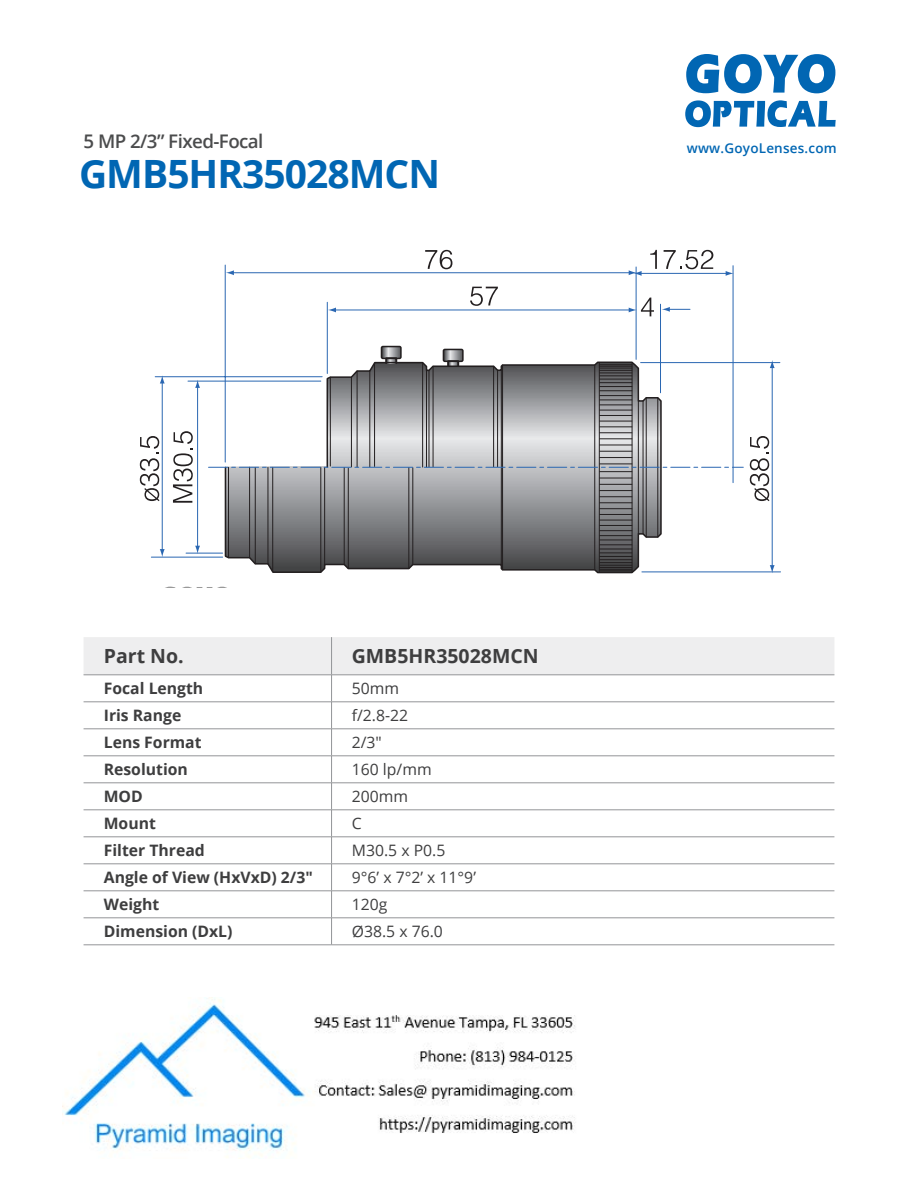
<style>
.page{position:relative;width:918px;height:1188px;background:#fff}
.page>*{position:absolute;margin:0;border:0;box-sizing:border-box;transform-origin:0 0}
.t1{font:700 39px "Open Sans";letter-spacing:-.025em;color:#0166b3}
.t2{font:700 19.5px "Open Sans";color:#3e3e3f}
.t3{font:600 18.75px "Open Sans";letter-spacing:-.03em;color:#4b4c4d}
.t4{font:700 15.75px "Open Sans";color:#3e3e3f}
.t5{font:15.75px "Open Sans";color:#3e3e3f}
.t6{font:600 13.5px "Open Sans";letter-spacing:.015em;color:#0166b3}
</style>
<div class="page">
<svg style="left:686px;top:54px;width:149px;height:39px"></svg>
<svg style="left:685px;top:100px;width:151px;height:27px"></svg>
<svg style="left:84px;top:637px;width:750px;height:308px"></svg>
<hr style="left:84px;top:945px;width:248px;height:1px;background:#939598">
<hr style="left:332px;top:945px;width:502px;height:1px;background:#939598">
<div style="left:443px;top:349px;width:21px;height:13px;border:2px solid #231f20"></div>
<div style="left:381px;top:346px;width:21px;height:13px;border:2px solid #231f20"></div>
<svg style="left:381px;top:347px;width:82px;height:14px"></svg>
<div style="left:385px;top:357px;width:12px;height:7px;border:2px solid #231f20"></div>
<hr style="left:225px;top:265px;width:1px;height:197px;background:#2a67b2">
<hr style="left:327px;top:302px;width:1px;height:72px;background:#2a67b2">
<hr style="left:155px;top:376px;width:167px;height:1px;background:#2a67b2">
<hr style="left:151px;top:557px;width:72px;height:1px;background:#2a67b2">
<hr style="left:642px;top:571px;width:139px;height:1px;background:#2a67b2">
<hr style="left:641px;top:362px;width:139px;height:1px;background:#2a67b2">
<hr style="left:772px;top:366px;width:1px;height:201px;background:#2a67b2">
<svg style="left:770px;top:565px;width:5px;height:8px"></svg>
<svg style="left:770px;top:360px;width:5px;height:8px"></svg>
<hr style="left:733px;top:266px;width:1px;height:217px;background:#2a67b2">
<hr style="left:660px;top:304px;width:1px;height:89px;background:#2a67b2">
<hr style="left:636px;top:267px;width:1px;height:92px;background:#2a67b2">
<hr style="left:640px;top:273px;width:87px;height:1px;background:#2a67b2">
<svg style="left:726px;top:271px;width:8px;height:5px"></svg>
<hr style="left:232px;top:272px;width:398px;height:1px;background:#2a67b2">
<svg style="left:629px;top:270px;width:13px;height:6px"></svg>
<svg style="left:226px;top:270px;width:8px;height:5px"></svg>
<svg style="left:662px;top:307px;width:28px;height:5px"></svg>
<hr style="left:334px;top:309px;width:296px;height:1px;background:#2a67b2">
<svg style="left:328px;top:308px;width:8px;height:4px"></svg>
<svg style="left:224px;top:361px;width:439px;height:213px"></svg>
<hr style="left:657px;top:398px;width:1px;height:139px;background:#231f20">
<hr style="left:646px;top:468px;width:1px;height:69px;background:#231f20">
<hr style="left:643px;top:467px;width:1px;height:67px;background:#231f20">
<hr style="left:638px;top:401px;width:1px;height:133px;background:#231f20">
<hr style="left:594px;top:468px;width:1px;height:101px;background:#231f20">
<hr style="left:502px;top:467px;width:1px;height:103px;background:#231f20">
<hr style="left:501px;top:467px;width:1px;height:98px;background:#231f20">
<hr style="left:412px;top:468px;width:1px;height:97px;background:#231f20">
<hr style="left:408px;top:468px;width:1px;height:101px;background:#231f20">
<hr style="left:348px;top:468px;width:1px;height:101px;background:#231f20">
<hr style="left:344px;top:468px;width:1px;height:96px;background:#231f20">
<hr style="left:324px;top:468px;width:1px;height:96px;background:#231f20">
<hr style="left:272px;top:467px;width:1px;height:104px;background:#231f20">
<hr style="left:267px;top:467px;width:1px;height:97px;background:#231f20">
<hr style="left:255px;top:467px;width:1px;height:97px;background:#231f20">
<hr style="left:249px;top:467px;width:1px;height:91px;background:#231f20">
<hr style="left:228px;top:467px;width:1px;height:91px;background:#231f20">
<hr style="left:422px;top:363px;width:1px;height:104px;background:#231f20">
<hr style="left:320px;top:467px;width:1px;height:105px;background:#231f20">
<hr style="left:632px;top:363px;width:1px;height:209px;background:#231f20">
<hr style="left:599px;top:363px;width:1px;height:209px;background:#231f20">
<hr style="left:599px;top:570px;width:33px;height:1px;background:#231f20">
<hr style="left:599px;top:569px;width:33px;height:1px;background:#231f20">
<hr style="left:599px;top:567px;width:33px;height:1px;background:#231f20">
<hr style="left:599px;top:565px;width:33px;height:1px;background:#231f20">
<hr style="left:599px;top:562px;width:33px;height:1px;background:#231f20">
<hr style="left:599px;top:559px;width:33px;height:1px;background:#231f20">
<hr style="left:599px;top:556px;width:33px;height:1px;background:#231f20">
<hr style="left:599px;top:552px;width:33px;height:1px;background:#231f20">
<hr style="left:599px;top:549px;width:33px;height:1px;background:#231f20">
<hr style="left:599px;top:544px;width:33px;height:1px;background:#231f20">
<hr style="left:599px;top:539px;width:33px;height:1px;background:#231f20">
<hr style="left:599px;top:535px;width:33px;height:1px;background:#231f20">
<hr style="left:599px;top:530px;width:33px;height:1px;background:#231f20">
<hr style="left:599px;top:525px;width:33px;height:1px;background:#231f20">
<hr style="left:599px;top:520px;width:33px;height:1px;background:#231f20">
<hr style="left:599px;top:514px;width:33px;height:1px;background:#231f20">
<hr style="left:599px;top:508px;width:33px;height:1px;background:#231f20">
<hr style="left:599px;top:502px;width:33px;height:1px;background:#231f20">
<hr style="left:599px;top:496px;width:33px;height:1px;background:#231f20">
<hr style="left:599px;top:490px;width:33px;height:1px;background:#231f20">
<hr style="left:599px;top:484px;width:33px;height:1px;background:#231f20">
<hr style="left:599px;top:478px;width:33px;height:1px;background:#231f20">
<hr style="left:599px;top:471px;width:33px;height:1px;background:#231f20">
<hr style="left:599px;top:364px;width:33px;height:1px;background:#231f20">
<hr style="left:599px;top:366px;width:33px;height:1px;background:#231f20">
<hr style="left:599px;top:368px;width:33px;height:1px;background:#231f20">
<hr style="left:599px;top:370px;width:33px;height:1px;background:#231f20">
<hr style="left:599px;top:372px;width:33px;height:1px;background:#231f20">
<hr style="left:599px;top:375px;width:33px;height:1px;background:#231f20">
<hr style="left:599px;top:379px;width:33px;height:1px;background:#231f20">
<hr style="left:599px;top:382px;width:33px;height:1px;background:#231f20">
<hr style="left:599px;top:386px;width:33px;height:1px;background:#231f20">
<hr style="left:599px;top:390px;width:33px;height:1px;background:#231f20">
<hr style="left:599px;top:395px;width:33px;height:1px;background:#231f20">
<hr style="left:599px;top:399px;width:33px;height:1px;background:#231f20">
<hr style="left:599px;top:404px;width:33px;height:1px;background:#231f20">
<hr style="left:599px;top:410px;width:33px;height:1px;background:#231f20">
<hr style="left:599px;top:415px;width:33px;height:1px;background:#231f20">
<hr style="left:599px;top:421px;width:33px;height:1px;background:#231f20">
<hr style="left:599px;top:426px;width:33px;height:1px;background:#231f20">
<hr style="left:599px;top:432px;width:33px;height:1px;background:#231f20">
<hr style="left:599px;top:438px;width:33px;height:1px;background:#231f20">
<hr style="left:599px;top:445px;width:33px;height:1px;background:#231f20">
<hr style="left:599px;top:451px;width:33px;height:1px;background:#231f20">
<hr style="left:599px;top:457px;width:33px;height:1px;background:#231f20">
<hr style="left:599px;top:463px;width:33px;height:1px;background:#231f20">
<hr style="left:162px;top:382px;width:1px;height:169px;background:#2a67b2">
<svg style="left:160px;top:549px;width:5px;height:8px"></svg>
<svg style="left:160px;top:375px;width:5px;height:9px"></svg>
<svg style="left:140px;top:436px;width:19px;height:65px"></svg>
<svg style="left:750px;top:436px;width:19px;height:65px"></svg>
<svg style="left:425px;top:250px;width:27px;height:19px"></svg>
<svg style="left:470px;top:287px;width:28px;height:19px"></svg>
<svg style="left:650px;top:250px;width:7px;height:19px"></svg>
<svg style="left:664px;top:250px;width:49px;height:19px"></svg>
<svg style="left:629px;top:298px;width:25px;height:18px"></svg>
<svg style="left:209px;top:467px;width:534px;height:1px"></svg>
<hr style="left:188px;top:381px;width:133px;height:1px;background:#2a67b2">
<hr style="left:186px;top:553px;width:37px;height:1px;background:#2a67b2">
<hr style="left:197px;top:386px;width:1px;height:161px;background:#2a67b2">
<svg style="left:195px;top:546px;width:5px;height:8px"></svg>
<svg style="left:195px;top:380px;width:5px;height:8px"></svg>
<svg style="left:173px;top:431px;width:20px;height:72px"></svg>
<svg style="left:165px;top:587px;width:62px;height:1px"></svg>
<img style="left:63px;top:997px;width:512px;height:160px">
<p class="t3" style="left:84px;top:128px;width:181px">5 MP 2/3” Fixed-Focal</p>
<p class="t1" style="left:79px;top:146px;width:363px">GMB5HR35028MCN</p>
<p class="t6" style="left:687px;top:139px;width:152px">www.GoyoLenses.com</p>
<p class="t2" style="left:104px;top:642px;width:81px">Part No.</p>
<p class="t2" style="left:352px;top:642px;width:188px">GMB5HR35028MCN</p>
<p class="t4" style="left:104px;top:678px;width:101px">Focal Length</p>
<p class="t5" style="left:352px;top:678px;width:49px">50mm</p>
<p class="t4" style="left:104px;top:704px;width:79px">Iris Range</p>
<p class="t5" style="left:352px;top:705px;width:58px">f/2.8-22</p>
<p class="t4" style="left:104px;top:731px;width:99px">Lens Format</p>
<p class="t5" style="left:352px;top:732px;width:31px">2/3″</p>
<p class="t4" style="left:104px;top:758px;width:86px">Resolution</p>
<p class="t5" style="left:352px;top:759px;width:81px">160 lp/mm</p>
<p class="t4" style="left:104px;top:785px;width:41px">MOD</p>
<p class="t5" style="left:352px;top:786px;width:58px">200mm</p>
<p class="t4" style="left:104px;top:812px;width:54px">Mount</p>
<p class="t5" style="left:352px;top:813px;width:11px">C</p>
<p class="t4" style="left:104px;top:839px;width:103px">Filter Thread</p>
<p class="t5" style="left:352px;top:840px;width:95px">M30.5 x P0.5</p>
<p class="t4" style="left:104px;top:866px;width:211px">Angle of View (HxVxD) 2/3″</p>
<p class="t5" style="left:352px;top:867px;width:126px">9°6’ x 7°2’ x 11°9’</p>
<p class="t4" style="left:104px;top:893px;width:57px">Weight</p>
<p class="t5" style="left:352px;top:894px;width:37px">120g</p>
<p class="t4" style="left:104px;top:920px;width:130px">Dimension (DxL)</p>
<p class="t5" style="left:352px;top:921px;width:93px">Ø38.5 x 76.0</p>
</div>
